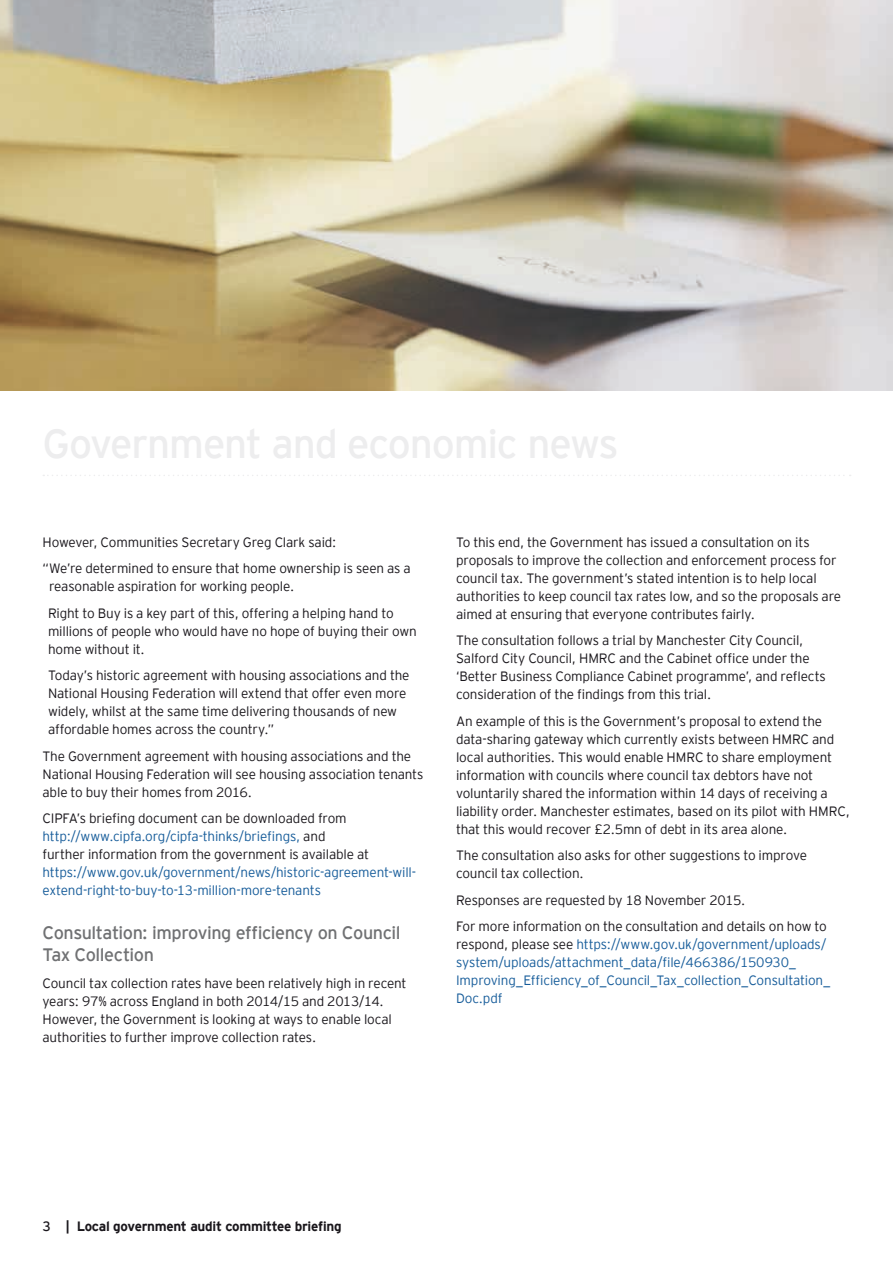
<style>
.page{position:relative;width:893px;height:1263px;background:#fff}
.page>*{position:absolute;margin:0;border:0;box-sizing:border-box;transform-origin:0 0}
.t1{font:18px/22.5px "EY Interstate";letter-spacing:-.025em;color:#707173}
.t2{font:300 13.5px/18px "EY Interstate";letter-spacing:-.015em;color:#1a171c}
.t3{font:300 13.5px/18px "EY Interstate";letter-spacing:-.01em;color:#165c9a}
.t4{font:700 13.5px "EY Interstate";letter-spacing:-.02em;color:#1a171c}
.s1{color:#165c9a}
.s2{color:#1a171c}
.s3{font-weight:400}
</style>
<div class="page">
<svg style="left:43px;top:475px;width:808px;height:1px"></svg>
<img style="left:0;top:0;width:893px;height:390px">
<p class="t2" style="left:43px;top:528px;width:370px;line-height:26.5px">However, Communities Secretary Greg Clark said:<br>“We’re determined to ensure that home ownership is seen as a</p>
<p class="t2" style="left:48px;top:572px;width:347px;line-height:26.5px">reasonable aspiration for working people.<br>Right to Buy is a key part of this, offering a helping hand to</p>
<p class="t2" style="left:48px;top:621px;width:370px">millions of people who would have no hope of buying their own home without it.</p>
<p class="t2" style="left:48px;top:665px;width:363px">Today’s historic agreement with housing associations and the National Housing Federation will extend that offer even more widely, whilst at the same time delivering thousands of new affordable homes across the country.”</p>
<p class="t2" style="left:43px;top:746px;width:383px">The Government agreement with housing associations and the<br>National Housing Federation will see housing association tenants able to buy their homes from 2016.</p>
<p class="t2" style="left:43px;top:808px;width:328px">CIPFA’s briefing document can be downloaded from <span class="s1">http://www.cipfa.org/cipfa-thinks/briefings,</span> and further information from the government is available at</p>
<p class="t3" style="left:43px;top:862px;width:375px">https://www.gov.uk/government/news/historic-agreement-will&shy;extend-right-to-buy-to-13-million-more-tenants</p>
<h1 class="t1" style="left:43px;top:920px;width:360px">Consultation: improving efficiency on Council<br>Tax Collection</h1>
<p class="t2" style="left:43px;top:973px;width:366px">Council tax collection rates have been relatively high in recent years: 97% across England in both 2014/15 and 2013/14.<br>However, the Government is looking at ways to enable local authorities to further improve collection rates.</p>
<p class="t2" style="left:456px;top:532px;width:387px">To this end, the Government has issued a consultation on its proposals to improve the collection and enforcement process for council tax. The government’s stated intention is to help local authorities to keep council tax rates low, and so the proposals are aimed at ensuring that everyone contributes fairly.</p>
<p class="t2" style="left:456px;top:630px;width:371px">The consultation follows a trial by Manchester City Council, Salford City Council, HMRC and the Cabinet office under the ‘Better Business Compliance Cabinet programme’, and reflects consideration of the findings from this trial.</p>
<p class="t2" style="left:456px;top:711px;width:395px">An example of this is the Government’s proposal to extend the data-sharing gateway which currently exists between HMRC and local authorities. This would enable HMRC to share employment information with councils where council tax debtors have not voluntarily shared the information within 14 days of receiving a liability order. Manchester estimates, based on its pilot with HMRC, that this would recover £2.5mn of debt in its area alone.</p>
<p class="t2" style="left:456px;top:845px;width:352px">The consultation also asks for other suggestions to improve council tax collection.</p>
<p class="t2" style="left:456px;top:886px;width:372px;line-height:26.5px">Responses are requested by 18 November 2015.<br>For more information on the consultation and details on how to</p>
<p class="t3" style="left:456px;top:934px;width:376px"><span class="s2">respond, please see</span> https://www.gov.uk/government/uploads/ system/uploads/attachment_data/file/466386/150930_ Improving_Efficiency_of_Council_Tax_collection_Consultation_ Doc.pdf</p>
<p class="t4" style="left:43px;top:1217px;width:301px"><span class="s3">3</span> | Local government audit committee briefing</p>
</div>
